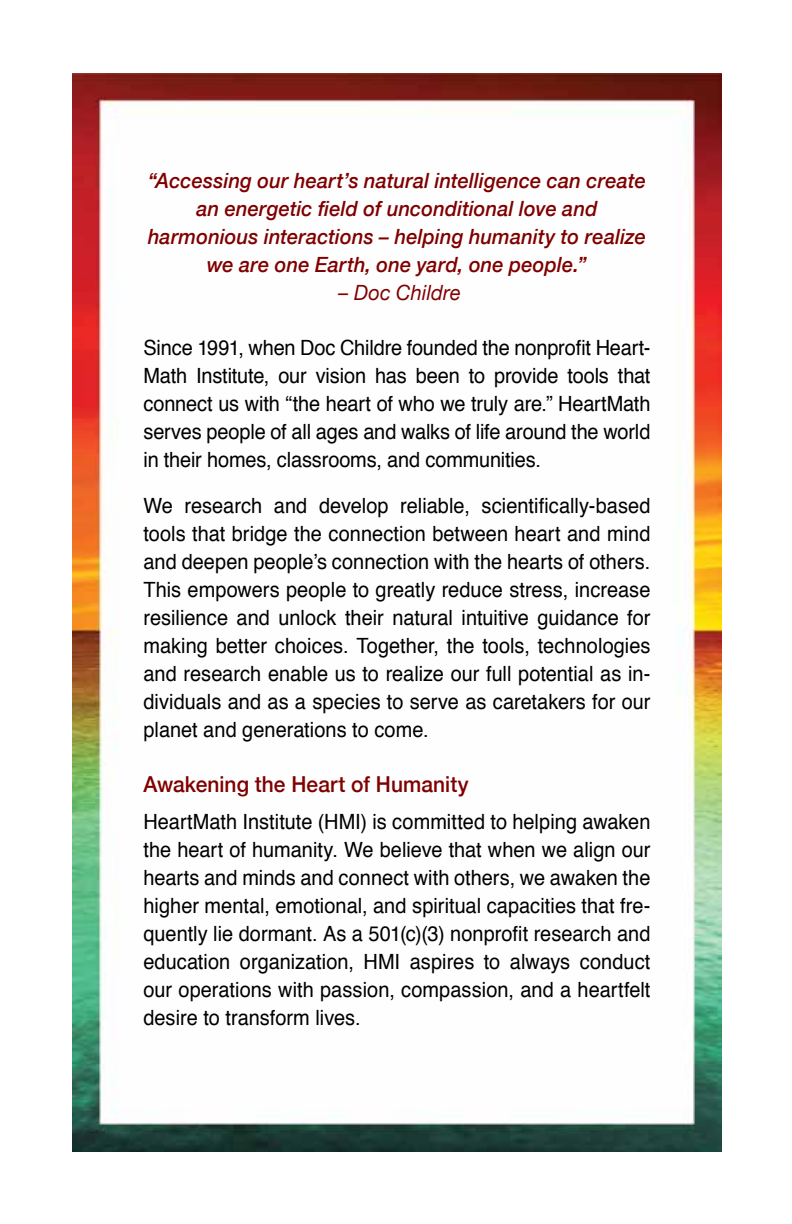
<style>
.page{position:relative;width:792px;height:1224px;background:#fff}
.page>*{position:absolute;margin:0;border:0;box-sizing:border-box;transform-origin:0 0}
.t1{font:500 22px "Helvetica Neue";letter-spacing:.005em;color:#800000;scale:.95 1}
.t2{font:21px/28px "Helvetica";color:#000;text-align:justify;scale:.95 1}
.t3{font:italic 500 21px/28px "Helvetica Neue";letter-spacing:.01em;color:#800000;text-align:center;scale:.95 1}
.t4{font:italic 21px "Helvetica Neue";letter-spacing:.005em;color:#800000;scale:.95 1}
</style>
<div class="page">
<img style="left:72px;top:73px;width:649px;height:1079px">
<p class="t3" style="left:148px;top:165px;width:525px">“Accessing our heart’s natural intelligence can create an energetic field of unconditional love and harmonious interactions – helping humanity to realize we are one Earth, one yard, one people.”</p>
<p class="t4" style="left:339px;top:277px;width:130px">– Doc Childre</p>
<p class="t2" style="left:143px;top:334px;width:535px">Since 1991, when Doc Childre founded the nonprofit Heart-Math Institute, our vision has been to provide tools that connect us with “the heart of who we truly are.” HeartMath serves people of all ages and walks of life around the world in their homes, classrooms, and communities.</p>
<p class="t2" style="left:143px;top:492px;width:535px">We research and develop reliable, scientifically-based tools that bridge the connection between heart and mind and deepen people’s connection with the hearts of others.<br>This empowers people to greatly reduce stress, increase resilience and unlock their natural intuitive guidance for making better choices. Together, the tools, technologies and research enable us to realize our full potential as in&shy;dividuals and as a species to serve as caretakers for our planet and generations to come.</p>
<p class="t1" style="left:143px;top:766px;width:344px">Awakening the Heart of Humanity</p>
<p class="t2" style="left:143px;top:808px;width:535px">HeartMath Institute (HMI) is committed to helping awaken the heart of humanity. We believe that when we align our hearts and minds and connect with others, we awaken the higher mental, emotional, and spiritual capacities that fre&shy;quently lie dormant. As a 501(c)(3) nonprofit research and education organization, HMI aspires to always conduct our operations with passion, compassion, and a heartfelt desire to transform lives.</p>
</div>
